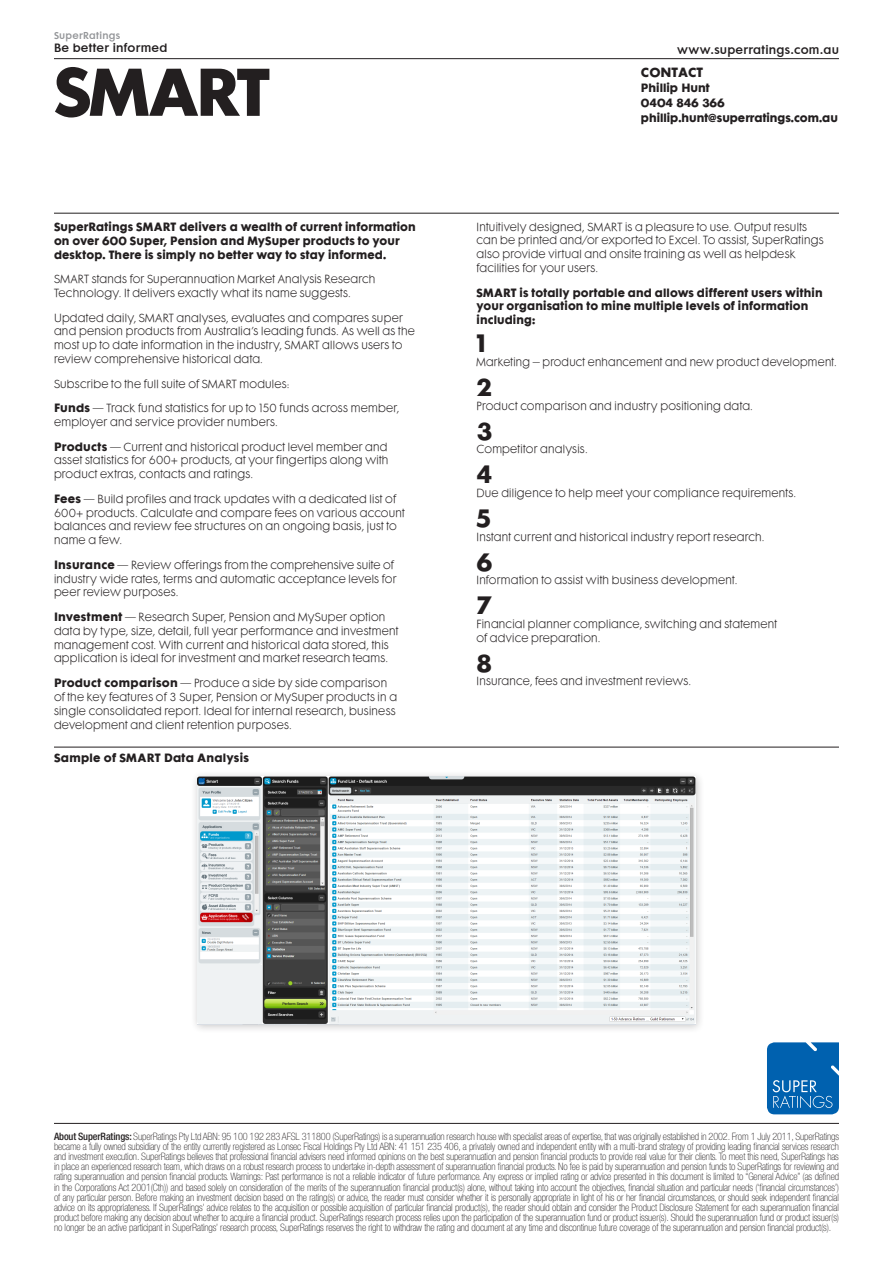
<style>
.page{position:relative;width:893px;height:1263px;background:#fff}
.page>*{position:absolute;margin:0;border:0;box-sizing:border-box;transform-origin:0 0}
.t1{font:700 61.5px "Futura Maxi";letter-spacing:-.055em;color:#231f20}
.Body_Number{font:700 22.5px "Futura Maxi";color:#231f20}
.t2{font:700 12px "Futura Maxi";color:#231f20}
.Copy_Body{font:300 10.8px/13.8px "Futura Maxi";letter-spacing:.02em;color:#231f20}
.Copy_Lead{font:700 10.8px/13.8px "Futura Maxi";letter-spacing:.015em;color:#231f20}
.t3{font:10.8px "Futura Maxi Demi";letter-spacing:.02em;color:#231f20}
.t4{font:100 condensed 10.2px/10.2px "Helvetica Neue LT Pro";letter-spacing:-.01em;color:#231f20;text-align:justify}
.t5{font:9px "Futura Maxi Demi";letter-spacing:.03em;color:#939598}
.s1{font-family:"Futura Std";font-weight:800}
.s2{font-weight:700}
.s3{font-weight:500}
</style>
<div class="page">
<hr style="left:54px;top:58px;width:785px;height:1px;background:#231f20">
<hr style="left:54px;top:213px;width:785px;height:1px;background:#231f20">
<hr style="left:54px;top:1123px;width:785px;height:1px;background:#231f20">
<svg style="left:767px;top:1042px;width:72px;height:72px"></svg>
<hr style="left:54px;top:747px;width:785px;height:1px;background:#231f20">
<div style="left:191px;top:770px;width:514px;height:264px;background:#231f20;opacity:.25"></div>
<img style="left:197px;top:776px;width:499px;height:248px">
<p class="t5" style="left:54px;top:30px;width:68px">SuperRatings</p>
<p class="t3" style="left:54px;top:41px;width:115px">Be better informed</p>
<h1 class="t1" style="left:54px;top:48px;width:218px">SMART</h1>
<p class="t2" style="left:641px;top:64px;width:64px">CONTACT</p>
<p class="t3" style="left:677px;top:43px;width:163px">www.superratings.com.au</p>
<p class="Copy_Lead" style="left:641px;top:80px;width:198px;line-height:15px">Phillip Hunt<br>0404 846 366 phillip.hunt<span class="s1">@</span>superratings.com.au</p>
<p class="Copy_Lead" style="left:54px;top:219px;width:363px">SuperRatings SMART delivers a wealth of current information on over 600 Super, Pension and MySuper products to your desktop. There is simply no better way to stay informed.</p>
<p class="Copy_Body" style="left:54px;top:272px;width:323px">SMART stands for Superannuation Market Analysis Research<br>Technology. It delivers exactly what its name suggests.</p>
<p class="Copy_Body" style="left:54px;top:311px;width:362px">Updated daily, SMART analyses, evaluates and compares super and pension products from Australia’s leading funds. As well as the most up to date information in the industry, SMART allows users to review comprehensive historical data.</p>
<p class="Copy_Body" style="left:54px;top:377px;width:237px">Subscribe to the full suite of SMART modules:</p>
<p class="Copy_Body" style="left:54px;top:401px;width:347px"><span class="s2">Funds</span> — Track fund statistics for up to 150 funds across member, employer and service provider numbers.</p>
<p class="Copy_Body" style="left:54px;top:440px;width:336px;text-align:justify"><span class="s2">Products</span> — Current and historical product level member and asset statistics for 600+ products, at your fingertips along with product extras, contacts and ratings.</p>
<p class="Copy_Body" style="left:54px;top:492px;width:352px"><span class="s2">Fees</span> — Build profiles and track updates with a dedicated list of 600+ products. Calculate and compare fees on various account balances and review fee structures on an ongoing basis, just to name a few.</p>
<p class="Copy_Body" style="left:54px;top:558px;width:344px"><span class="s2">Insurance</span> — Review offerings from the comprehensive suite of industry wide rates, terms and automatic acceptance levels for peer review purposes.</p>
<p class="Copy_Body" style="left:54px;top:610px;width:346px"><span class="s2">Investment</span> — Research Super, Pension and MySuper option data by type, size, detail, full year performance and investment management cost. With current and historical data stored, this application is ideal for investment and market research teams.</p>
<p class="Copy_Body" style="left:54px;top:676px;width:345px"><span class="s2">Product comparison</span> — Produce a side by side comparison of the key features of 3 Super, Pension or MySuper products in a single consolidated report. Ideal for internal research, business development and client retention purposes.</p>
<p class="Copy_Lead" style="left:54px;top:751px;width:197px">Sample of SMART Data Analysis</p>
<p class="Copy_Body" style="left:476px;top:220px;width:349px">Intuitively designed, SMART is a pleasure to use. Output results can be printed and/or exported to Excel. To assist, SuperRatings also provide virtual and onsite training as well as helpdesk facilities for your users.</p>
<p class="Copy_Lead" style="left:476px;top:285px;width:348px">SMART is totally portable and allows different users within your organisation to mine multiple levels of information including:</p>
<p class="Body_Number" style="left:476px;top:327px;width:11px">1</p>
<p class="Copy_Body" style="left:476px;top:355px;width:362px">Marketing – product enhancement and new product development.</p>
<p class="Body_Number" style="left:476px;top:371px;width:17px">2</p>
<p class="Copy_Body" style="left:476px;top:399px;width:278px">Product comparison and industry positioning data.</p>
<p class="Body_Number" style="left:476px;top:415px;width:17px">3</p>
<p class="Copy_Body" style="left:476px;top:442px;width:113px">Competitor analysis.</p>
<p class="Body_Number" style="left:476px;top:458px;width:17px">4</p>
<p class="Copy_Body" style="left:476px;top:486px;width:321px">Due diligence to help meet your compliance requirements.</p>
<p class="Body_Number" style="left:476px;top:502px;width:16px">5</p>
<p class="Copy_Body" style="left:476px;top:530px;width:290px">Instant current and historical industry report research.</p>
<p class="Body_Number" style="left:476px;top:546px;width:17px">6</p>
<p class="Copy_Body" style="left:476px;top:573px;width:262px">Information to assist with business development.</p>
<p class="Body_Number" style="left:476px;top:589px;width:17px">7</p>
<p class="Copy_Body" style="left:476px;top:617px;width:302px">Financial planner compliance, switching and statement of advice preparation.</p>
<p class="Body_Number" style="left:476px;top:647px;width:17px">8</p>
<p class="Copy_Body" style="left:476px;top:674px;width:216px">Insurance, fees and investment reviews.</p>
<p class="t4" style="left:54px;top:1131px;width:787px"><span class="s3">About SuperRatings:</span> SuperRatings Pty Ltd ABN: 95 100 192 283 AFSL 311800 (SuperRatings) is a superannuation research house with specialist areas of expertise, that was originally established in 2002. From 1 July 2011, SuperRatings became a fully owned subsidiary of the entity currently registered as Lonsec Fiscal Holdings Pty Ltd ABN: 41 151 235 406, a privately owned and independent entity with a multi-brand strategy of providing leading financial services research and investment execution. SuperRatings believes that professional financial advisers need informed opinions on the best superannuation and pension financial products to provide real value for their clients. To meet this need, SuperRatings has in place an experienced research team, which draws on a robust research process to undertake in-depth assessment of superannuation financial products. No fee is paid by superannuation and pension funds to SuperRatings for reviewing and rating superannuation and pension financial products. Warnings: Past performance is not a reliable indicator of future performance. Any express or implied rating or advice presented in this document is limited to “General Advice” (as defined in the Corporations Act 2001(Cth)) and based solely on consideration of the merits of the superannuation financial product(s) alone, without taking into account the objectives, financial situation and particular needs (‘financial circumstances’) of any particular person. Before making an investment decision based on the rating(s) or advice, the reader must consider whether it is personally appropriate in light of his or her financial circumstances, or should seek independent financial advice on its appropriateness. If SuperRatings’ advice relates to the acquisition or possible acquisition of particular financial product(s), the reader should obtain and consider the Product Disclosure Statement for each superannuation financial product before making any decision about whether to acquire a financial product. SuperRatings research process relies upon the participation of the superannuation fund or product issuer(s). Should the superannuation fund or product issuer(s) no longer be an active participant in SuperRatings’ research process, SuperRatings reserves the right to withdraw the rating and document at any time and discontinue future coverage of the superannuation and pension financial product(s).</p>
</div>
